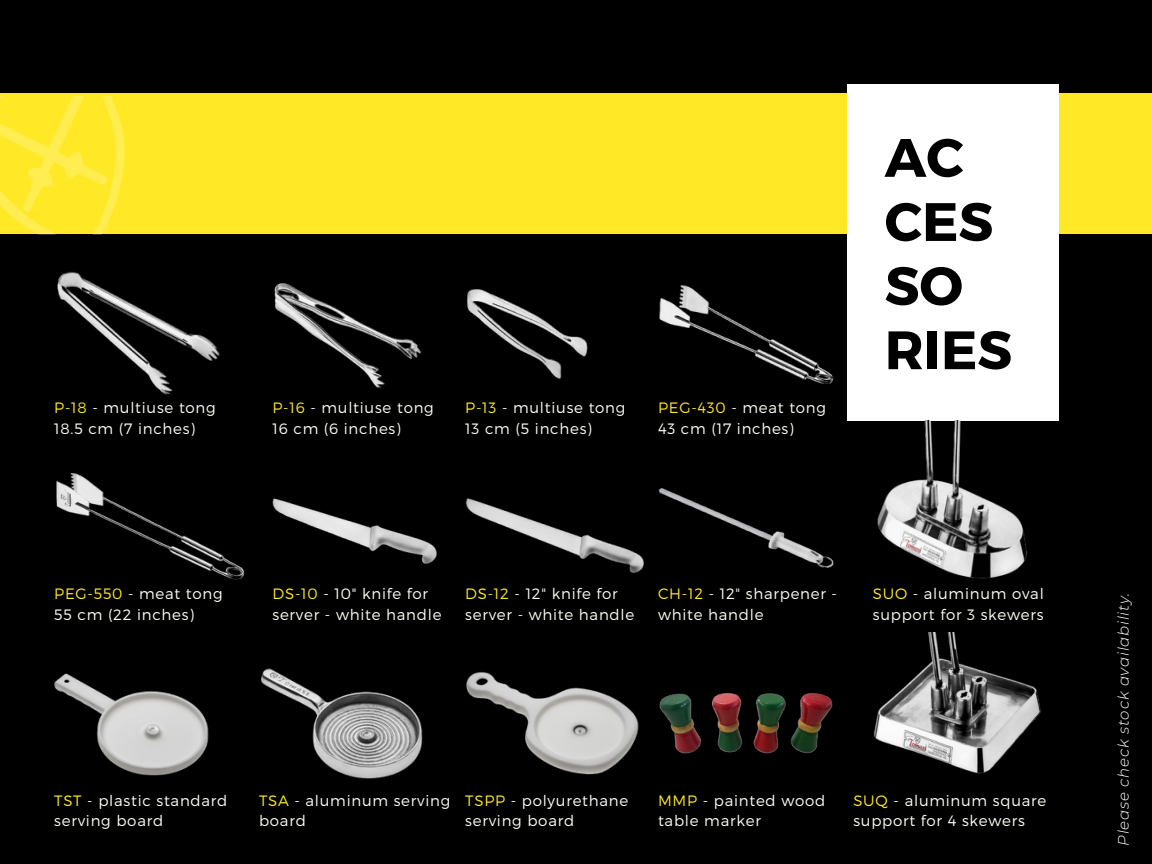
<style>
.page{position:relative;width:1152px;height:864px;background:#000}
.page>*{position:absolute;margin:0;border:0;box-sizing:border-box;transform-origin:0 0}
.t1{font:700 54px "Montserrat";color:#000}
.t2{font:300 15px/20.2px "Montserrat";letter-spacing:.05em;color:#fffff9}
.t3{font:italic 300 15px "Montserrat";letter-spacing:.05em;color:#fff}
.s1{color:#ffe926}
</style>
<div class="page">
<div style="left:0;top:93px;width:1152px;height:141px;background:#ffe926"></div>
<div style="left:847px;top:84px;width:212px;height:336px;background:#fff"></div>
<img style="left:57px;top:271px;width:163px;height:124px">
<img style="left:274px;top:283px;width:148px;height:106px">
<img style="left:466px;top:289px;width:122px;height:90px">
<img style="left:659px;top:284px;width:175px;height:100px">
<img style="left:56px;top:473px;width:189px;height:107px">
<img style="left:273px;top:498px;width:164px;height:66px">
<img style="left:465px;top:498px;width:179px;height:75px">
<img style="left:658px;top:488px;width:176px;height:80px">
<img style="left:873px;top:420px;width:156px;height:159px">
<img style="left:54px;top:673px;width:155px;height:103px">
<img style="left:261px;top:668px;width:162px;height:111px">
<img style="left:466px;top:672px;width:173px;height:103px">
<img style="left:659px;top:693px;width:174px;height:61px">
<img style="left:873px;top:633px;width:168px;height:141px">
<img style="left:0;top:97px;width:125px;height:137px">
<p class="t2" style="left:54px;top:397px;width:163px"><span class="s1">P-18</span> - multiuse tong</p>
<p class="t2" style="left:54px;top:417px;width:142px">18.5 cm (7 inches)</p>
<p class="t2" style="left:273px;top:397px;width:163px"><span class="s1">P-16</span> - multiuse tong</p>
<p class="t2" style="left:273px;top:417px;width:130px">16 cm (6 inches)</p>
<p class="t2" style="left:465px;top:397px;width:162px"><span class="s1">P-13</span> - multiuse tong</p>
<p class="t2" style="left:465px;top:417px;width:128px">13 cm (5 inches)</p>
<p class="t2" style="left:658px;top:397px;width:170px"><span class="s1">PEG-430</span> - meat tong</p>
<p class="t2" style="left:658px;top:417px;width:137px">43 cm (17 inches)</p>
<p class="t1" style="left:885px;top:123px;width:80px">AC</p>
<p class="t1" style="left:885px;top:187px;width:110px">CES</p>
<p class="t1" style="left:885px;top:251px;width:80px">SO</p>
<p class="t1" style="left:885px;top:315px;width:129px">RIES</p>
<p class="t2" style="left:54px;top:583px;width:170px"><span class="s1">PEG-550</span> - meat tong</p>
<p class="t2" style="left:54px;top:603px;width:141px">55 cm (22 inches)</p>
<p class="t2" style="left:273px;top:583px;width:170px"><span class="s1">DS-10</span> - 10" knife for server - white handle</p>
<p class="t2" style="left:465px;top:583px;width:170px"><span class="s1">DS-12</span> - 12" knife for server - white handle</p>
<p class="t2" style="left:658px;top:583px;width:181px"><span class="s1">CH-12</span> - 12" sharpener - white handle</p>
<p class="t2" style="left:873px;top:583px;width:173px"><span class="s1">SUO</span> - aluminum oval support for 3 skewers</p>
<p class="t2" style="left:54px;top:790px;width:175px"><span class="s1">TST</span> - plastic standard serving board</p>
<p class="t2" style="left:259px;top:790px;width:193px"><span class="s1">TSA</span> - aluminum serving board</p>
<p class="t2" style="left:465px;top:790px;width:165px"><span class="s1">TSPP</span> - polyurethane serving board</p>
<p class="t2" style="left:658px;top:790px;width:169px"><span class="s1">MMP</span> - painted wood table marker</p>
<p class="t2" style="left:853px;top:790px;width:194px"><span class="s1">SUQ</span> - aluminum square support for 4 skewers</p>
<p class="t3" style="left:1114px;top:846px;width:255px;rotate:-90deg">Please check stock availability.</p>
</div>
